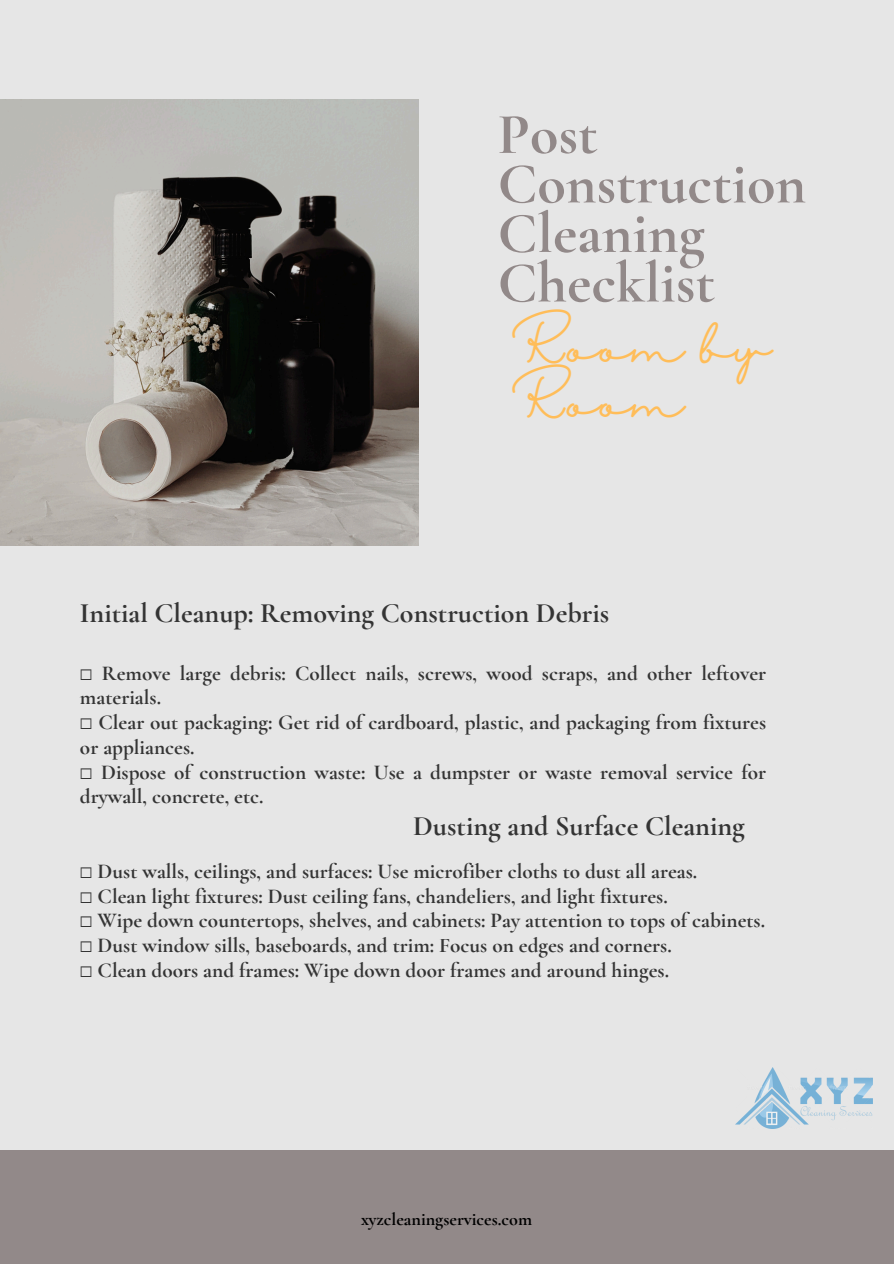
<style>
.page{position:relative;width:894px;height:1264px;background:#fff}
.page>*{position:absolute;margin:0;border:0;box-sizing:border-box;transform-origin:0 0}
.t1{font:700 58.2px/49.5px "Cormorant Garamond";color:#928989}
.t2{font:47.55px/55.2px "Halimun";color:#ffbd59}
.t3{font:700 28.05px "Cormorant Garamond";color:#343434}
.t4{font:700 21.15px/24.8px "Cormorant Garamond";color:#343434}
.t5{font:700 18px "Cormorant Garamond";color:#000}
.s1{font-family:"Free Mono";font-weight:400}
</style>
<div class="page">
<div style="left:0;top:0;width:893px;height:1263px;background:#e6e6e6"></div>
<div style="left:0;top:1150px;width:893px;height:113px;background:#928989"></div>
<img style="left:0;top:100px;width:418px;height:445px">
<img style="left:735px;top:1067px;width:137px;height:61px">
<h2 class="t1" style="left:497px;top:110px;width:310px">Post<br>Construction<br>Cleaning<br>Checklist</h2>
<h3 class="t2" style="left:511px;top:319px;width:261px">Room by<br>Room</h3>
<h3 class="t3" style="left:80px;top:595px;width:530px">Initial Cleanup: Removing Construction Debris</h3>
<h4 class="t4" style="left:80px;top:660px;width:687px"><span class="s1">☐</span> Remove large debris: Collect nails, screws, wood scraps, and other leftover materials.<br><span class="s1">☐</span> Clear out packaging: Get rid of cardboard, plastic, and packaging from fixtures or appliances.<br><span class="s1">☐</span> Dispose of construction waste: Use a dumpster or waste removal service for drywall, concrete, etc.</h4>
<p class="t3" style="left:413px;top:808px;width:333px">Dusting and Surface Cleaning</p>
<h4 class="t4" style="left:80px;top:858px;width:686px"><span class="s1">☐</span> Dust walls, ceilings, and surfaces: Use microfiber cloths to dust all areas.<br><span class="s1">☐</span> Clean light fixtures: Dust ceiling fans, chandeliers, and light fixtures.<br><span class="s1">☐</span> Wipe down countertops, shelves, and cabinets: Pay attention to tops of cabinets. <span class="s1">☐</span> Dust window sills, baseboards, and trim: Focus on edges and corners.<br><span class="s1">☐</span> Clean doors and frames: Wipe down door frames and around hinges.</h4>
<p class="t5" style="left:361px;top:1208px;width:172px">xyzcleaningservices.com</p>
</div>
